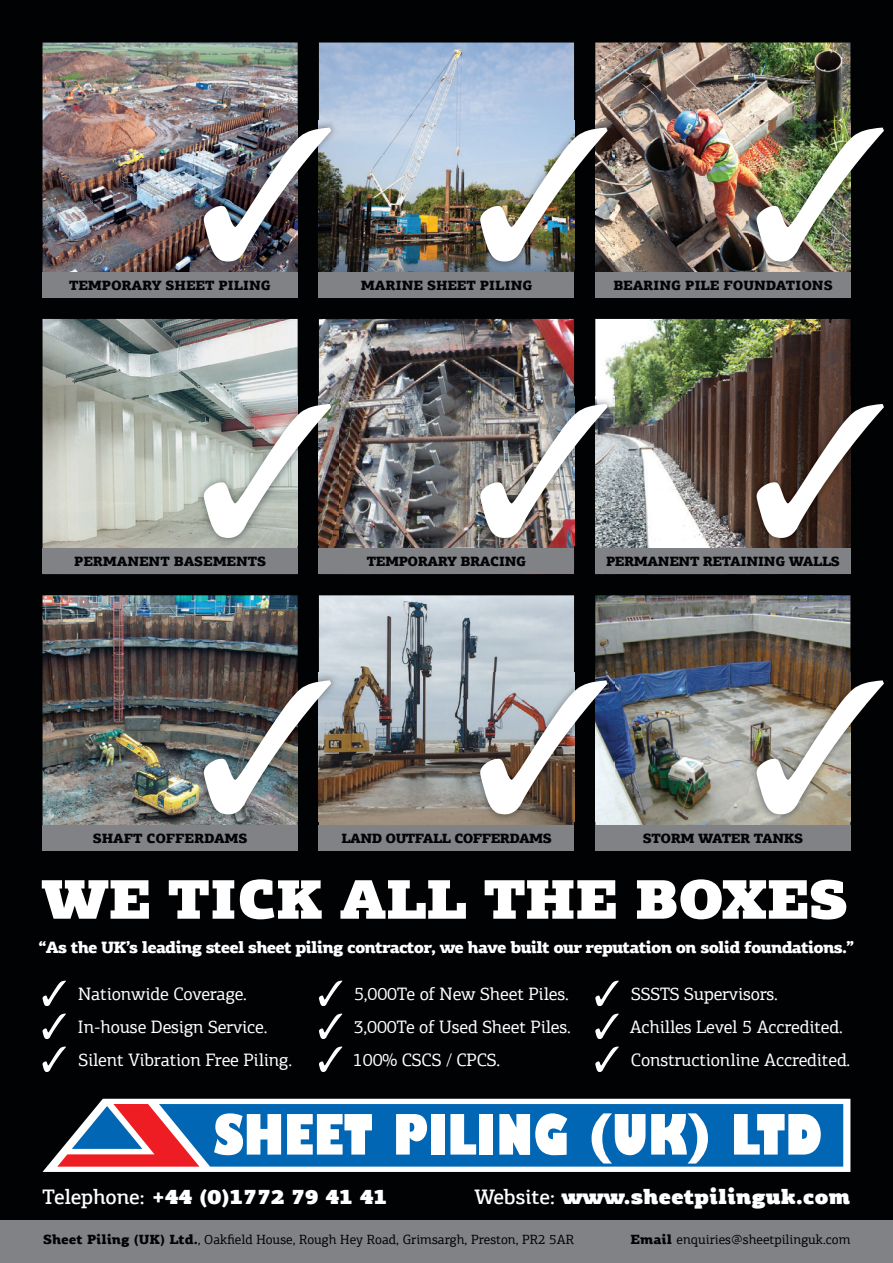
<style>
.page{position:relative;width:893px;height:1263px;background:#fff}
.page>*{position:absolute;margin:0;border:0;box-sizing:border-box;transform-origin:0 0}
.t1{font:900 55.5px "PF Agora Slab Pro";letter-spacing:-.02em;color:#fff}
.t2{font:900 21px "PF Agora Slab Pro";letter-spacing:-.01em;color:#fff}
.t3{font:18px/33px "PF Agora Slab Pro";letter-spacing:-.01em;color:#fff}
.t4{font:900 16.5px "PF Agora Slab Pro";letter-spacing:-.05em;color:#fff}
.t5{font:900 13.5px "PF Agora Slab Pro";letter-spacing:-.01em;color:#010203}
.t6{font:900 13.5px "PF Agora Slab Pro";letter-spacing:-.03em;color:#010203}
.t7{font:900 13.5px "PF Agora Slab Pro";letter-spacing:-.04em;color:#010203}
.t8{font:13.35px "PF Agora Slab Pro";color:#010203}
.s1{font-weight:500}
.s2{font-weight:900}
</style>
<div class="page">
<div style="left:0;top:0;width:893px;height:1220px;background:#010203"></div>
<svg style="left:43px;top:1099px;width:807px;height:73px;background:#dfdfdf"></svg>
<svg style="left:57px;top:1104px;width:786px;height:63px;background:#6c95c0"></svg>
<img style="left:43px;top:43px;width:255px;height:229px">
<img style="left:319px;top:595px;width:255px;height:230px">
<img style="left:595px;top:43px;width:255px;height:229px">
<img style="left:43px;top:595px;width:255px;height:230px">
<img style="left:319px;top:319px;width:255px;height:230px">
<img style="left:595px;top:319px;width:255px;height:230px">
<img style="left:43px;top:319px;width:255px;height:230px">
<img style="left:319px;top:43px;width:255px;height:229px">
<img style="left:595px;top:595px;width:255px;height:230px">
<img style="left:196px;top:120px;width:142px;height:149px">
<img style="left:204px;top:128px;width:127px;height:133px">
<div style="left:595px;top:272px;width:255px;height:26px;background:#808285"></div>
<div style="left:319px;top:272px;width:255px;height:26px;background:#808285"></div>
<div style="left:43px;top:272px;width:255px;height:26px;background:#808285"></div>
<div style="left:595px;top:549px;width:255px;height:25px;background:#808285"></div>
<div style="left:319px;top:549px;width:255px;height:25px;background:#808285"></div>
<div style="left:43px;top:549px;width:255px;height:25px;background:#808285"></div>
<div style="left:595px;top:825px;width:255px;height:25px;background:#808285"></div>
<div style="left:319px;top:825px;width:255px;height:25px;background:#808285"></div>
<div style="left:43px;top:825px;width:255px;height:25px;background:#808285"></div>
<div style="left:0;top:1220px;width:893px;height:43px;background:#808285"></div>
<img style="left:473px;top:120px;width:141px;height:149px">
<img style="left:480px;top:128px;width:128px;height:133px">
<img style="left:749px;top:120px;width:134px;height:149px">
<img style="left:757px;top:128px;width:127px;height:133px">
<img style="left:196px;top:396px;width:142px;height:149px">
<img style="left:204px;top:404px;width:127px;height:134px">
<img style="left:473px;top:396px;width:141px;height:149px">
<img style="left:480px;top:404px;width:128px;height:134px">
<img style="left:749px;top:396px;width:102px;height:149px">
<svg style="left:757px;top:404px;width:127px;height:134px"></svg>
<img style="left:196px;top:673px;width:142px;height:149px">
<img style="left:204px;top:680px;width:127px;height:134px">
<img style="left:473px;top:673px;width:141px;height:149px">
<img style="left:480px;top:680px;width:128px;height:134px">
<img style="left:749px;top:673px;width:102px;height:149px">
<svg style="left:757px;top:680px;width:127px;height:134px"></svg>
<svg style="left:43px;top:980px;width:23px;height:26px"></svg>
<svg style="left:43px;top:1013px;width:23px;height:26px"></svg>
<svg style="left:43px;top:1046px;width:23px;height:26px"></svg>
<svg style="left:319px;top:980px;width:23px;height:26px"></svg>
<svg style="left:319px;top:1013px;width:23px;height:26px"></svg>
<svg style="left:319px;top:1046px;width:23px;height:26px"></svg>
<svg style="left:595px;top:980px;width:24px;height:26px"></svg>
<svg style="left:595px;top:1013px;width:24px;height:26px"></svg>
<svg style="left:595px;top:1046px;width:24px;height:26px"></svg>
<p class="t5" style="left:69px;top:276px;width:203px">TEMPORARY SHEET PILING</p>
<p class="t5" style="left:361px;top:276px;width:173px">MARINE SHEET PILING</p>
<p class="t5" style="left:613px;top:276px;width:221px">BEARING PILE FOUNDATIONS</p>
<p class="t5" style="left:74px;top:552px;width:193px">PERMANENT BASEMENTS</p>
<p class="t6" style="left:367px;top:552px;width:161px">TEMPORARY BRACING</p>
<p class="t6" style="left:606px;top:552px;width:235px">PERMANENT RETAINING WALLS</p>
<p class="t5" style="left:93px;top:829px;width:156px">SHAFT COFFERDAMS</p>
<p class="t7" style="left:341px;top:829px;width:212px">LAND OUTFALL COFFERDAMS</p>
<p class="t6" style="left:643px;top:829px;width:162px">STORM WATER TANKS</p>
<p class="t1" style="left:41px;top:861px;width:809px">WE TICK ALL THE BOXES</p>
<p class="t4" style="left:39px;top:936px;width:817px">“As the UK’s leading steel sheet piling contractor, we have built our reputation on solid foundations.”</p>
<p class="t3" style="left:78px;top:977px;width:216px">Nationwide Coverage.<br>In-house Design Service.<br>Silent Vibration Free Piling.</p>
<p class="t3" style="left:353px;top:977px;width:219px;text-align:justify">5,000Te of New Sheet Piles.<br>3,000Te of Used Sheet Piles.<br>100% CSCS / CPCS.</p>
<p class="t3" style="left:630px;top:977px;width:222px">SSSTS Supervisors.<br>Achilles Level 5 Accredited.<br>Constructionline Accredited.</p>
<p class="t2" style="left:43px;top:1182px;width:346px"><span class="s1">Telephone:</span> +44 (0)1772 79 41 41</p>
<p class="t2" style="left:474px;top:1182px;width:377px"><span class="s1">Website:</span> www.sheetpilinguk.com</p>
<p class="t8" style="left:43px;top:1231px;width:532px"><span class="s2">Sheet Piling (UK) Ltd.</span>, Oakfield House, Rough Hey Road, Grimsargh, Preston, PR2 5AR</p>
<p class="t8" style="left:631px;top:1231px;width:221px"><span class="s2">Email</span> enquiries@sheetpilinguk.com</p>
</div>
